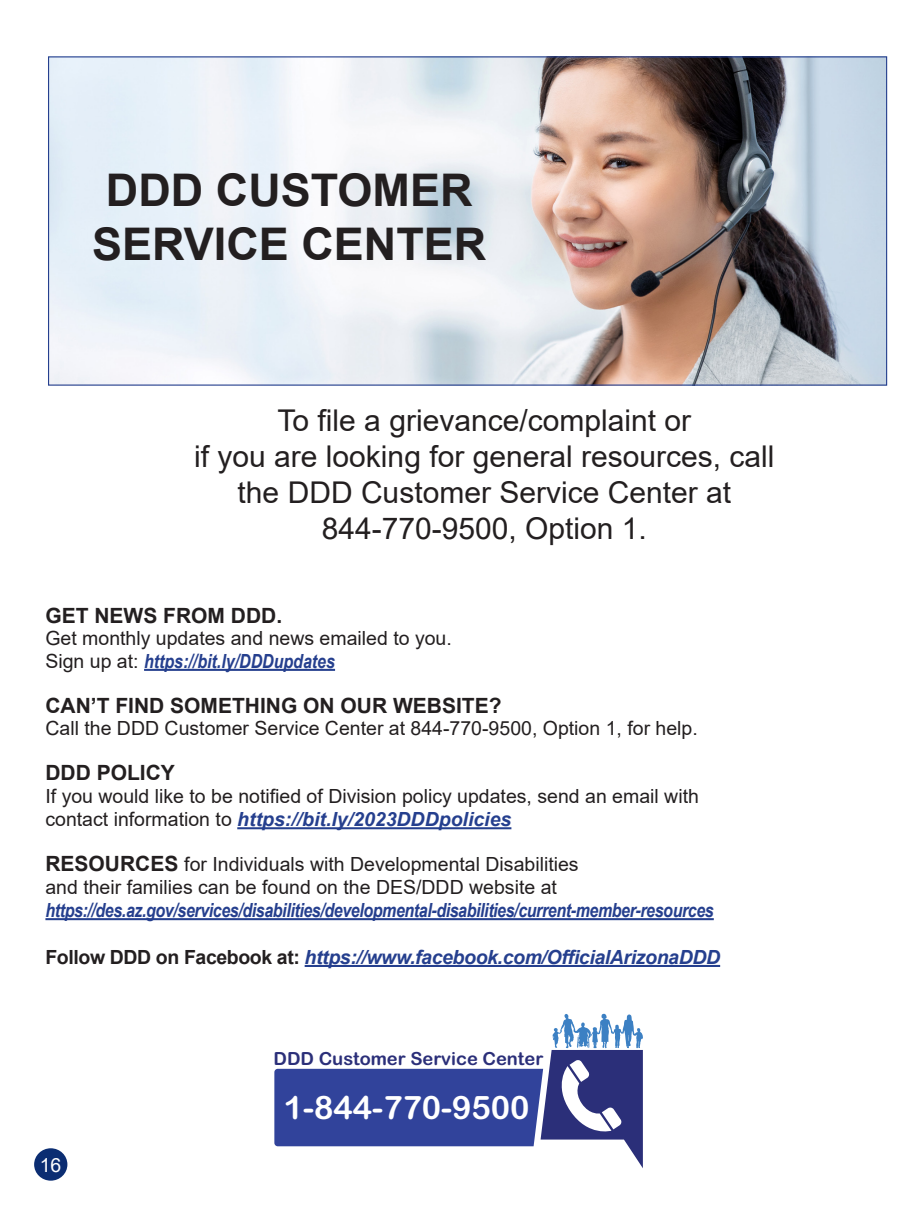
<style>
.page{position:relative;width:918px;height:1215px;background:#fff}
.page>*{position:absolute;margin:0;border:0;box-sizing:border-box;transform-origin:0 0}
.t1{font:700 45px/54px "Arial";color:#231f20;text-align:center}
.t2{font:32.25px "Arial Rounded MT Bold";color:#fff}
.t3{font:30px/36px "Arial";color:#231f20;text-align:center}
.t4{font:700 21px "Arial";color:#231f20}
.t5{font:19.5px/22.5px "Arial";color:#231f20}
.t6{font:italic 700 19.5px "Arial Narrow";letter-spacing:-.02em;color:#253f8e}
.t7{font:italic 700 19.5px "Arial";letter-spacing:-.02em;color:#253f8e}
.t8{font:italic 700 19.5px "Arial";color:#253f8e}
.Paragraph_Style_1{font:19.5px "Arial";color:#fff}
.t9{font:18.15px "Arial Rounded MT Bold";color:#2b2f79}
.s1{font-family:"Arial Narrow";font-weight:700;font-style:italic;color:#253f8e}
.s2{font-weight:400;font-style:normal;color:#231f20}
.s3{font-weight:700;font-size:21px}
.s4{font-style:normal;color:#231f20}
</style>
<div class="page">
<div style="left:34px;top:1148px;width:33px;height:33px;background:#0b2d72;border-radius:50%"></div>
<img style="left:50px;top:58px;width:835px;height:326px">
<hr style="left:144px;top:669px;width:191px;height:2px;background:#253f8e">
<hr style="left:237px;top:827px;width:274px;height:2px;background:#253f8e">
<hr style="left:45px;top:918px;width:669px;height:2px;background:#253f8e">
<hr style="left:305px;top:965px;width:415px;height:2px;background:#253f8e">
<svg style="left:274px;top:1014px;width:369px;height:154px"></svg>
<p class="t1" style="left:92px;top:164px;width:396px">DDD CUSTOMER<br>SERVICE CENTER</p>
<p class="t3" style="left:194px;top:402px;width:582px">To file a grievance/complaint or<br>if you are looking for general resources, call the DDD Customer Service Center at 844-770-9500, Option 1.</p>
<p class="t4" style="left:45px;top:601px;width:238px">GET NEWS FROM DDD.</p>
<p class="t5" style="left:45px;top:627px;width:408px">Get monthly updates and news emailed to you.<br>Sign up at: <span class="s1">https://bit.ly/DDDupdates</span></p>
<p class="t4" style="left:45px;top:691px;width:458px">CAN’T FIND SOMETHING ON OUR WEBSITE?</p>
<p class="t5" style="left:45px;top:717px;width:654px">Call the DDD Customer Service Center at 844-770-9500, Option 1, for help.</p>
<p class="t4" style="left:45px;top:758px;width:131px">DDD POLICY</p>
<p class="t5" style="left:45px;top:785px;width:655px">If you would like to be notified of Division policy updates, send an email with</p>
<p class="t8" style="left:45px;top:806px;width:467px"><span class="s2">contact information to</span> https://bit.ly/2023DDDpolicies</p>
<p class="t5" style="left:45px;top:853px;width:535px"><span class="s3">RESOURCES</span> for Individuals with Developmental Disabilities and their families can be found on the DES/DDD website at</p>
<p class="t6" style="left:45px;top:896px;width:670px">https://des.az.gov/services/disabilities/developmental-disabilities/current-member-resources</p>
<p class="t7" style="left:45px;top:944px;width:676px"><span class="s4">Follow DDD on Facebook at:</span> https://www.facebook.com/OfficialArizonaDDD</p>
<p class="t9" style="left:274px;top:1048px;width:271px">DDD Customer Service Center</p>
<p class="Paragraph_Style_1" style="left:40px;top:1151px;width:23px">16</p>
<p class="t2" style="left:284px;top:1089px;width:247px">1-844-770-9500</p>
</div>
